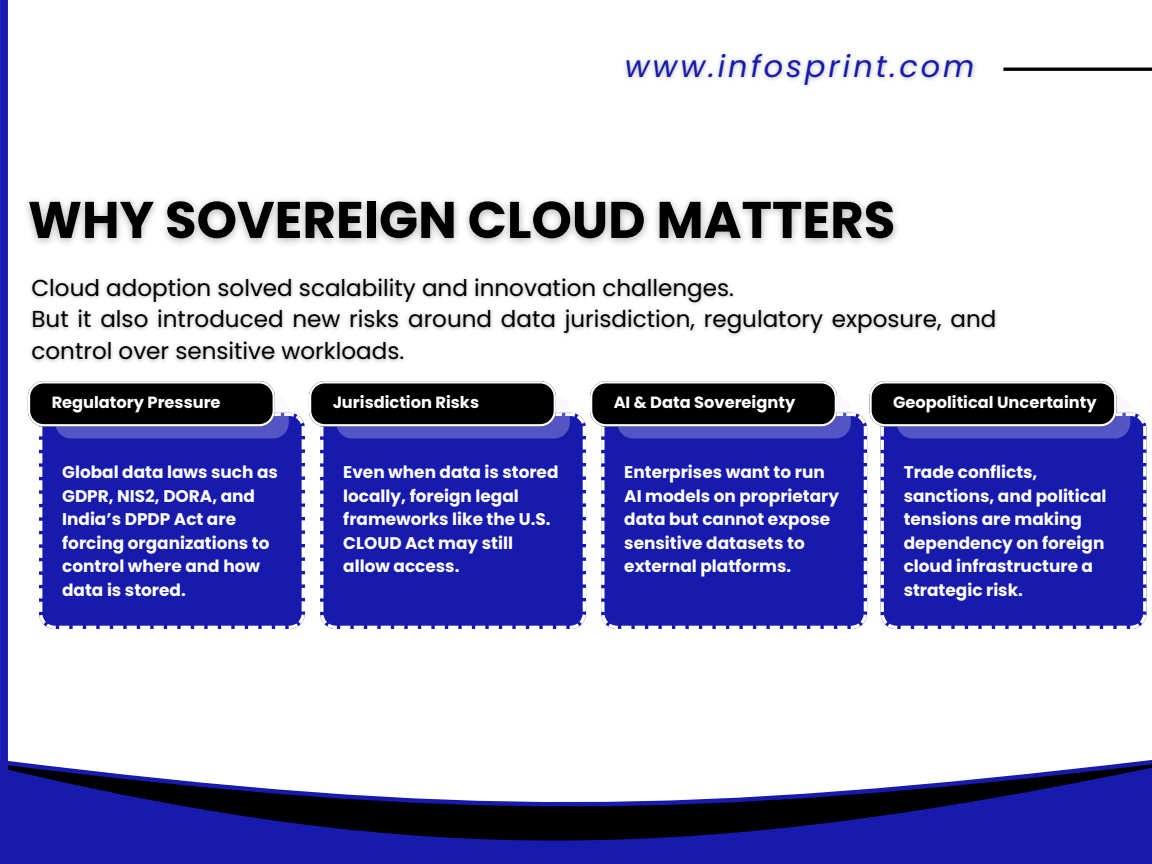
<style>
.page{position:relative;width:1152px;height:864px;background:#fff}
.page>*{position:absolute;margin:0;border:0;box-sizing:border-box;transform-origin:0 0}
.t1{font:700 51.45px "Poppins";color:#000}
.t2{font:italic 30.3px "Poppins";letter-spacing:.1em;color:#161bad}
.t3{font:23.1px/31.5px "Poppins";color:#000}
.t4{font:700 16.95px/23.7px "Poppins";color:#fff}
.t5{font:700 16.2px "Poppins";color:#fff}
</style>
<div class="page">
<svg style="left:8px;top:768px;width:1144px;height:4px"></svg>
<svg style="left:8px;top:772px;width:1144px;height:92px;fill:#161bad"></svg>
<div style="left:0;top:0;width:8px;height:864px;background:#161bad"></div>
<img style="left:30px;top:278px;width:967px;height:84px">
<hr style="left:1003px;top:68px;width:149px;height:3px;background:#000">
<img style="left:624px;top:53px;width:352px;height:34px">
<div style="left:39px;top:413px;width:266px;height:216px;background:#161bad"></div>
<svg style="left:55px;top:412px;width:234px;height:27px;background:#5455c1"></svg>
<svg style="left:28px;top:381px;width:247px;height:45px;background:#1e1e1e"></svg>
<div style="left:320px;top:413px;width:266px;height:216px;background:#161bad"></div>
<svg style="left:336px;top:412px;width:234px;height:27px;background:#5455c1"></svg>
<svg style="left:309px;top:381px;width:247px;height:45px;background:#1e1e1e"></svg>
<div style="left:601px;top:413px;width:266px;height:216px;background:#161bad"></div>
<svg style="left:617px;top:397px;width:234px;height:42px;background:#5e5fc5"></svg>
<svg style="left:590px;top:381px;width:247px;height:45px;background:#1e1e1e"></svg>
<div style="left:881px;top:413px;width:265px;height:216px;background:#161bad"></div>
<svg style="left:897px;top:394px;width:233px;height:45px;background:#6061c5"></svg>
<svg style="left:869px;top:381px;width:247px;height:45px;background:#1e1e1e"></svg>
<h2 class="t2" style="left:625px;top:45px;width:351px">www.infosprint.com</h2>
<h1 class="t1" style="left:28px;top:184px;width:869px">WHY SOVEREIGN CLOUD MATTERS</h1>
<h3 class="t3" style="left:32px;top:272px;width:966px">Cloud adoption solved scalability and innovation challenges.<br>But it also introduced new risks around data jurisdiction, regulatory exposure, and control over sensitive workloads.</h3>
<p class="t5" style="left:52px;top:391px;width:171px">Regulatory Pressure</p>
<p class="t4" style="left:62px;top:460px;width:217px">Global data laws such as<br>GDPR, NIS2, DORA, and<br>India’s DPDP Act are forcing organizations to control where and how data is stored.</p>
<p class="t5" style="left:333px;top:391px;width:148px">Jurisdiction Risks</p>
<p class="t4" style="left:343px;top:460px;width:217px">Even when data is stored locally, foreign legal frameworks like the U.S.<br>CLOUD Act may still allow access.</p>
<p class="t5" style="left:614px;top:391px;width:183px">AI &amp; Data Sovereignty</p>
<p class="t4" style="left:624px;top:460px;width:216px">Enterprises want to run<br>AI models on proprietary data but cannot expose sensitive datasets to external platforms.</p>
<p class="t5" style="left:893px;top:391px;width:205px">Geopolitical Uncertainty</p>
<p class="t4" style="left:904px;top:460px;width:204px">Trade conflicts, sanctions, and political tensions are making dependency on foreign cloud infrastructure a strategic risk.</p>
</div>
